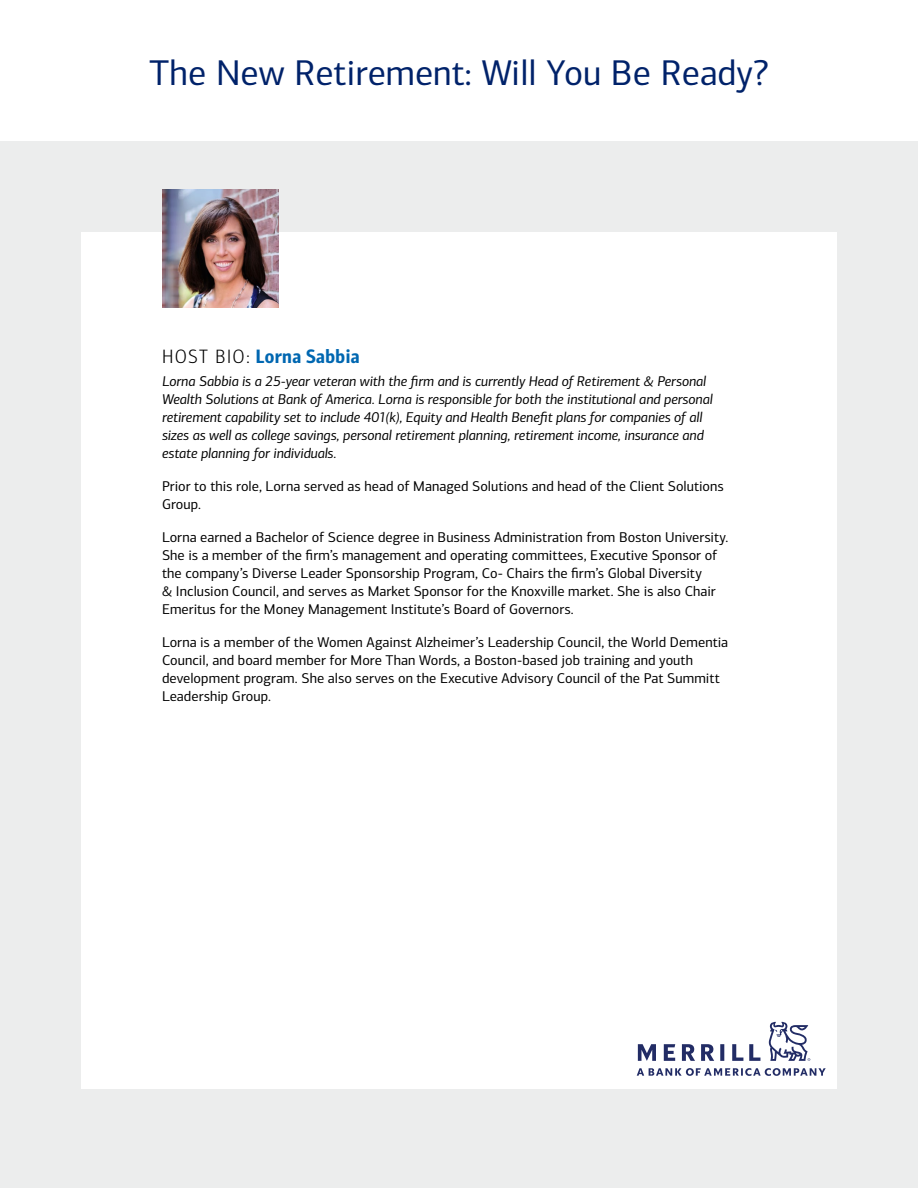
<style>
.page{position:relative;width:918px;height:1188px;background:#fff}
.page>*{position:absolute;margin:0;border:0;box-sizing:border-box;transform-origin:0 0}
.t1{font:36px "Connections";color:#00226a}
.t2{font:19.5px "Connections Cond Bld";letter-spacing:.02em;color:#0067b1}
.t3{font:14.25px/18px "Connections";color:#000}
.t4{font:italic 14.25px/18px "Connections";letter-spacing:-.005em;color:#000}
.s1{font-family:"Connections Cond";font-weight:300;color:#000}
</style>
<div class="page">
<div style="left:0;top:141px;width:918px;height:1047px;background:#eceded"></div>
<div style="left:81px;top:232px;width:756px;height:857px;background:#fff"></div>
<img style="left:162px;top:189px;width:117px;height:119px">
<svg style="left:637px;top:1068px;width:189px;height:8px"></svg>
<svg style="left:638px;top:1044px;width:122px;height:17px"></svg>
<svg style="left:768px;top:1022px;width:42px;height:39px"></svg>
<h1 class="t1" style="left:149px;top:52px;width:621px">The New Retirement: Will You Be Ready?</h1>
<h2 class="t2" style="left:162px;top:345px;width:199px"><span class="s1">HOST BIO:</span> Lorna Sabbia</h2>
<p class="t4" style="left:162px;top:372px;width:552px">Lorna Sabbia is a 25-year veteran with the firm and is currently Head of Retirement &amp; Personal Wealth Solutions at Bank of America. Lorna is responsible for both the institutional and personal retirement capability set to include 401(k), Equity and Health Benefit plans for companies of all sizes as well as college savings, personal retirement planning, retirement income, insurance and estate planning for individuals.</p>
<p class="t3" style="left:162px;top:477px;width:563px">Prior to this role, Lorna served as head of Managed Solutions and head of the Client Solutions<br>Group.</p>
<p class="t3" style="left:162px;top:528px;width:568px">Lorna earned a Bachelor of Science degree in Business Administration from Boston University.<br>She is a member of the firm’s management and operating committees, Executive Sponsor of the company’s Diverse Leader Sponsorship Program, Co- Chairs the firm’s Global Diversity<br>&amp; Inclusion Council, and serves as Market Sponsor for the Knoxville market. She is also Chair Emeritus for the Money Management Institute’s Board of Governors.</p>
<p class="t3" style="left:162px;top:633px;width:568px">Lorna is a member of the Women Against Alzheimer’s Leadership Council, the World Dementia Council, and board member for More Than Words, a Boston-based job training and youth development program. She also serves on the Executive Advisory Council of the Pat Summitt Leadership Group.</p>
</div>
